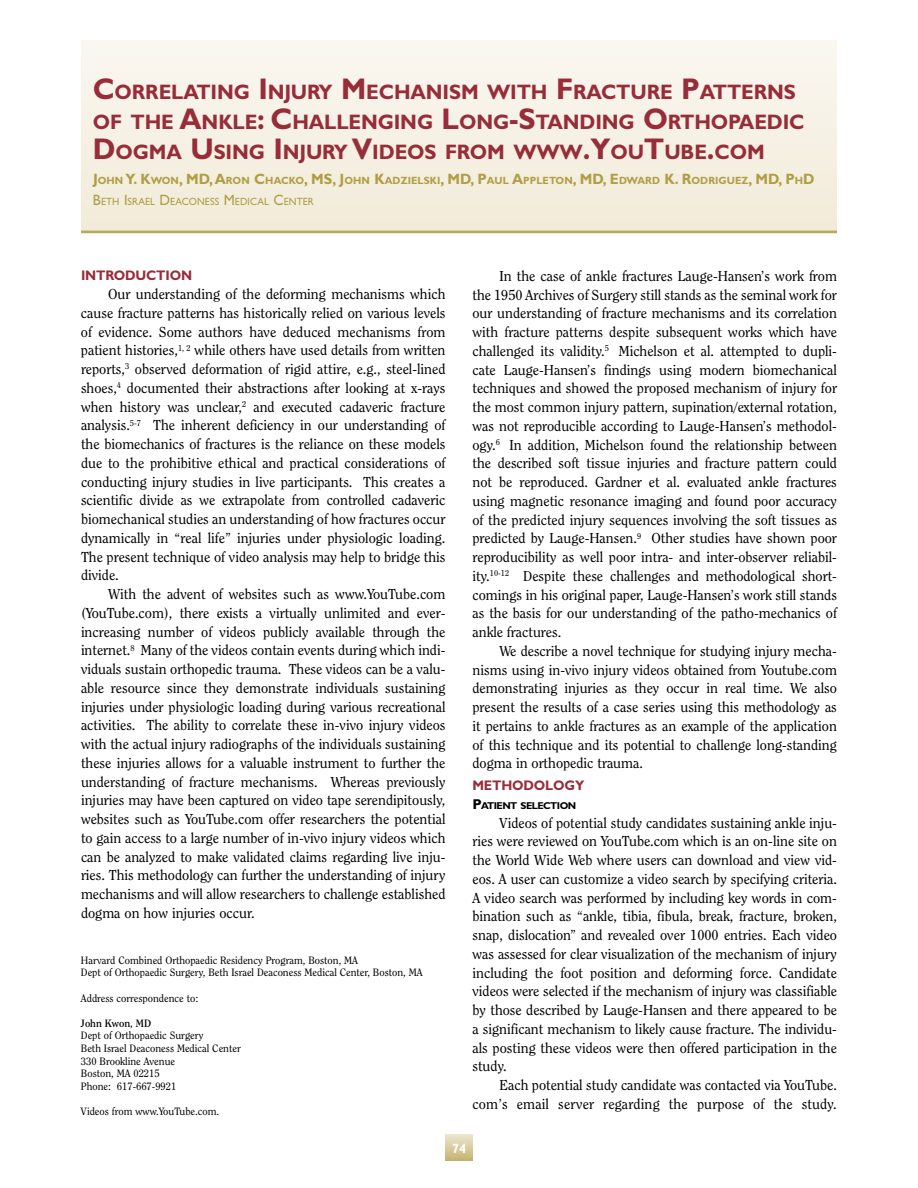
<style>
.page{position:relative;width:918px;height:1188px;background:#fff}
.page>*{position:absolute;margin:0;border:0;box-sizing:border-box;transform-origin:0 0}
.t1{font:700 21px/30px "Gill Sans";letter-spacing:-.005em;color:#982d3a;scale:.95 1}
.t2{font:14.25px/18.8px "Clearface IT Cby BT";color:#000;text-align:justify}
.t3{font:700 13.8px "Gill Sans";letter-spacing:-.015em;color:#982d3a;scale:.95 1}
.t4{font:700 13.5px "Gill Sans";color:#fff;scale:.95 1}
.t5{font:10.5px/12.6px "Clearface IT Cby BT";color:#000}
.t6{font:700 10.5px/21.8px "Gill Sans";letter-spacing:.005em;color:#b09e46;scale:.95 1}
.t7{font:700 10.5px "Clearface IT Cby BT";color:#000}
.t8{font:700 10.05px "Gill Sans";letter-spacing:-.055em;color:#000}
.s1{font-size:30px}
.s2{font-size:15px}
.s3{font-weight:400;font-size:15px}
.s4{font-weight:400}
.s5{font-size:14.25px}
</style>
<div class="page">
<div style="left:81px;top:40px;width:756px;height:192px;background:#f6f1e5"></div>
<svg style="left:446px;top:1134px;width:26px;height:27px"></svg>
<hr style="left:81px;top:231px;width:756px;height:2px;background:#b9a75a">
<h1 class="t1" style="left:93px;top:77px;width:751px"><span class="s1">C</span>ORRELATING <span class="s1">I</span> NJURY <span class="s1">M</span>ECHANISM WITH <span class="s1">F</span> RACTURE <span class="s1">P</span>ATTERNS<br>OF THE <span class="s1">A</span>NKLE<span class="s1">: C</span>HALLENGING <span class="s1">L</span>ONG<span class="s1">-S</span>TANDING <span class="s1">O</span>RTHOPAEDIC<br><span class="s1">D</span>OGMA <span class="s1">U</span>SING <span class="s1">I</span> NJURY <span class="s1">V</span>IDEOS FROM</h1>
<h1 class="t1" style="left:513px;top:137px;width:26px">WWW</h1>
<h1 class="t1" style="left:583px;top:137px;width:173px"><span class="s1">.Y</span>OU<span class="s1">T</span>UBE<span class="s1">.</span>COM</h1>
<p class="t6" style="left:93px;top:169px;width:759px"><span class="s2">J</span>OHN <span class="s2">Y. K</span>WON<span class="s2">, MD, A</span>RON <span class="s2">C</span>HACKO<span class="s2">, MS, J</span>OHN <span class="s2">K</span>ADZIELSKI<span class="s2">, MD, P</span>AUL <span class="s2">A</span>PPLETON<span class="s2">, MD, E</span> DWARD <span class="s2">K. R</span>ODRIGUEZ<span class="s2">, MD, P</span>H<span class="s2">D<br></span><span class="s3">B</span><span class="s4">ETH</span> <span class="s3">I</span> <span class="s4">SRAEL</span> <span class="s3">D</span><span class="s4">EACONESS</span> <span class="s3">M</span> <span class="s4">EDICAL</span> <span class="s3">C</span><span class="s4">ENTER</span></p>
<p class="t3" style="left:81px;top:268px;width:119px">INTRODUCTION</p>
<p class="t2" style="left:81px;top:285px;width:366px;text-indent:27px">Our understanding of the deforming mechanisms which cause fracture patterns has historically relied on various levels of evidence. Some authors have deduced mechanisms from patient histories,<sup>1,</sup> <sup>2</sup> while others have used details from written reports,<sup>3</sup> observed deformation of rigid attire, e.g., steel-lined shoes,<sup>4</sup> documented their abstractions after looking at x-rays when history was unclear,<sup>2</sup> and executed cadaveric fracture analysis.<sup>5-7</sup> The inherent deficiency in our understanding of the biomechanics of fractures is the reliance on these models due to the prohibitive ethical and practical considerations of conducting injury studies in live participants. This creates a scientific divide as we extrapolate from controlled cadaveric biomechanical studies an understanding of how fractures occur dynamically in “real life” injuries under physiologic loading.<br>The present technique of video analysis may help to bridge this divide.</p>
<p class="t2" style="left:81px;top:585px;width:366px;text-indent:27px">With the advent of websites such as www.YouTube.com (YouTube.com), there exists a virtually unlimited and ever&shy;increasing number of videos publicly available through the internet.<sup>8</sup> Many of the videos contain events during which indi&shy;viduals sustain orthopedic trauma. These videos can be a valu&shy;able resource since they demonstrate individuals sustaining injuries under physiologic loading during various recreational activities. The ability to correlate these in-vivo injury videos with the actual injury radiographs of the individuals sustaining these injuries allows for a valuable instrument to further the understanding of fracture mechanisms. Whereas previously injuries may have been captured on video tape serendipitously, websites such as YouTube.com offer researchers the potential to gain access to a large number of in-vivo injury videos which can be analyzed to make validated claims regarding live inju&shy;ries. This methodology can further the understanding of injury mechanisms and will allow researchers to challenge established dogma on how injuries occur.</p>
<p class="t5" style="left:81px;top:954px;width:343px">Harvard Combined Orthopaedic Residency Program, Boston, MA<br>Dept of Orthopaedic Surgery, Beth Israel Deaconess Medical Center, Boston, MA</p>
<p class="t5" style="left:81px;top:992px;width:119px">Address correspondence to:</p>
<p class="t7" style="left:81px;top:1017px;width:71px">John Kwon, MD</p>
<p class="t5" style="left:81px;top:1029px;width:161px">Dept of Orthopaedic Surgery<br>Beth Israel Deaconess Medical Center<br>330 Brookline Avenue<br>Boston, MA 02215<br>Phone: 617-667-9921</p>
<p class="t5" style="left:81px;top:1105px;width:140px">Videos from www.YouTube.com.</p>
<p class="t2" style="left:472px;top:266px;width:366px;text-indent:27px">In the case of ankle fractures Lauge-Hansen’s work from the 1950 Archives of Surgery still stands as the seminal work for our understanding of fracture mechanisms and its correlation with fracture patterns despite subsequent works which have challenged its validity.<sup>5</sup> Michelson et al. attempted to dupli&shy;cate Lauge-Hansen’s findings using modern biomechanical techniques and showed the proposed mechanism of injury for the most common injury pattern, supination/external rotation, was not reproducible according to Lauge-Hansen’s methodol&shy;ogy.<sup>6</sup> In addition, Michelson found the relationship between the described soft tissue injuries and fracture pattern could not be reproduced. Gardner et al. evaluated ankle fractures using magnetic resonance imaging and found poor accuracy of the predicted injury sequences involving the soft tissues as predicted by Lauge-Hansen.<sup>9</sup> Other studies have shown poor reproducibility as well poor intra- and inter-observer reliabil&shy;ity.<sup>10-12</sup> Despite these challenges and methodological short&shy;comings in his original paper, Lauge-Hansen’s work still stands as the basis for our understanding of the patho-mechanics of ankle fractures.</p>
<p class="t2" style="left:472px;top:641px;width:366px;text-indent:27px">We describe a novel technique for studying injury mecha&shy;nisms using in-vivo injury videos obtained from Youtube.com demonstrating injuries as they occur in real time. We also present the results of a case series using this methodology as it pertains to ankle fractures as an example of the application of this technique and its potential to challenge long-standing dogma in orthopedic trauma.</p>
<p class="t3" style="left:473px;top:777px;width:119px">METHODOLOGY</p>
<p class="t8" style="left:473px;top:799px;width:105px"><span class="s5">P</span>ATIENT SELECTION</p>
<p class="t2" style="left:472px;top:813px;width:366px;text-indent:27px">Videos of potential study candidates sustaining ankle inju&shy;ries were reviewed on YouTube.com which is an on-line site on the World Wide Web where users can download and view vid&shy;eos. A user can customize a video search by specifying criteria.<br>A video search was performed by including key words in com&shy;bination such as “ankle, tibia, fibula, break, fracture, broken, snap, dislocation” and revealed over 1000 entries. Each video was assessed for clear visualization of the mechanism of injury including the foot position and deforming force. Candidate videos were selected if the mechanism of injury was classifiable by those described by Lauge-Hansen and there appeared to be a significant mechanism to likely cause fracture. The individu&shy;als posting these videos were then offered participation in the study.</p>
<p class="t2" style="left:472px;top:1076px;width:366px;text-align:right">Each potential study candidate was contacted via YouTube. com’s email server regarding the purpose of the study.</p>
<p class="t4" style="left:452px;top:1141px;width:16px">74</p>
</div>
